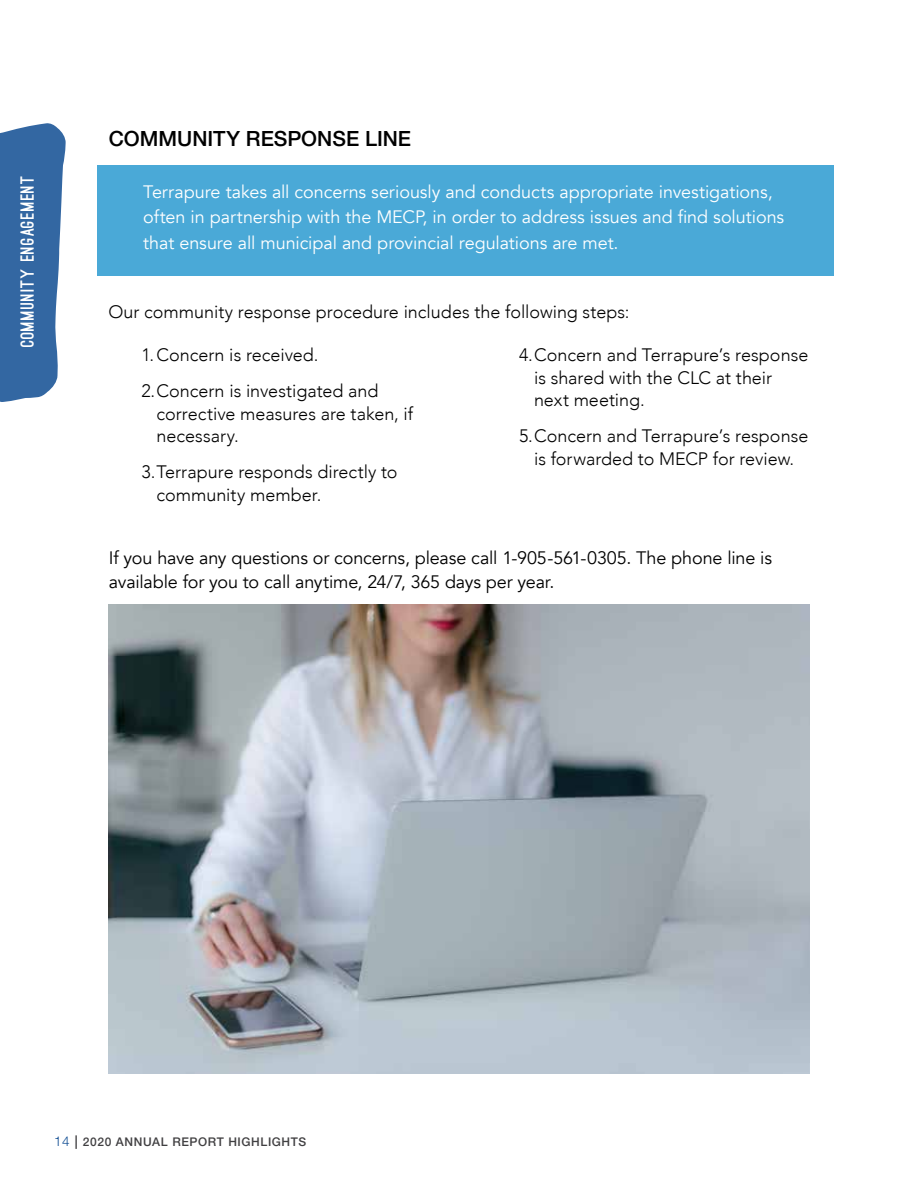
<style>
.page{position:relative;width:918px;height:1188px;background:#fff}
.page>*{position:absolute;margin:0;border:0;box-sizing:border-box;transform-origin:0 0}
.t1{font:500 21px "Helvetica Neue LT Std";color:#000}
.t2{font:300 18px/22.5px "Avenir";color:#000}
.t3{font:18px/25.5px "Avenir";letter-spacing:-.005em;color:#fff}
.t4{font:18px/24px "Avenir";letter-spacing:-.01em;color:#000}
.t5{font:900 18px "Ostrich Sans";letter-spacing:.06em;color:#fff}
.t6{font:500 12px "Helvetica Neue LT Std";letter-spacing:.05em;color:#414042}
.s1{font-weight:300;font-size:13.5px;color:#0f4c92}
.s2{font-size:13.5px}
</style>
<div class="page">
<div style="left:97px;top:165px;width:737px;height:111px;background:#4aa9d7"></div>
<svg style="left:0;top:123px;width:66px;height:279px;background:#4c79ad"></svg>
<img style="left:108px;top:604px;width:701px;height:469px">
<p class="t5" style="left:20px;top:347px;width:173px;rotate:-90deg">COMMUNITY ENGAGEMENT</p>
<p class="t1" style="left:109px;top:126px;width:304px">COMMUNITY RESPONSE LINE</p>
<p class="t3" style="left:143px;top:179px;width:643px">Terrapure takes all concerns seriously and conducts appropriate investigations, often in partnership with the MECP, in order to address issues and find solutions that ensure all municipal and provincial regulations are met.</p>
<p class="t2" style="left:108px;top:301px;width:523px">Our community response procedure includes the following steps:</p>
<p class="t2" style="left:141px;top:337px;width:239px;line-height:36px">1.Concern is received.<br>2.Concern is investigated and</p>
<p class="t2" style="left:156px;top:402px;width:258px">corrective measures are taken, if necessary.</p>
<p class="t2" style="left:156px;top:461px;width:243px;text-indent:-15px">3.Terrapure responds directly to community member.</p>
<p class="t2" style="left:534px;top:344px;width:276px;text-indent:-15px">4.Concern and Terrapure’s response is shared with the CLC at their next meeting.</p>
<p class="t2" style="left:519px;top:425px;width:291px;text-align:center">5.Concern and Terrapure’s response is forwarded to MECP for review.</p>
<p class="t4" style="left:109px;top:546px;width:665px">If you have any questions or concerns, please call 1-905-561-0305. The phone line is available for you to call anytime, 24/7, 365 days per year.</p>
<p class="t6" style="left:54px;top:1135px;width:254px"><span class="s1">14</span> <span class="s2">|</span> 2020 ANNUAL REPORT HIGHLIGHTS</p>
</div>
